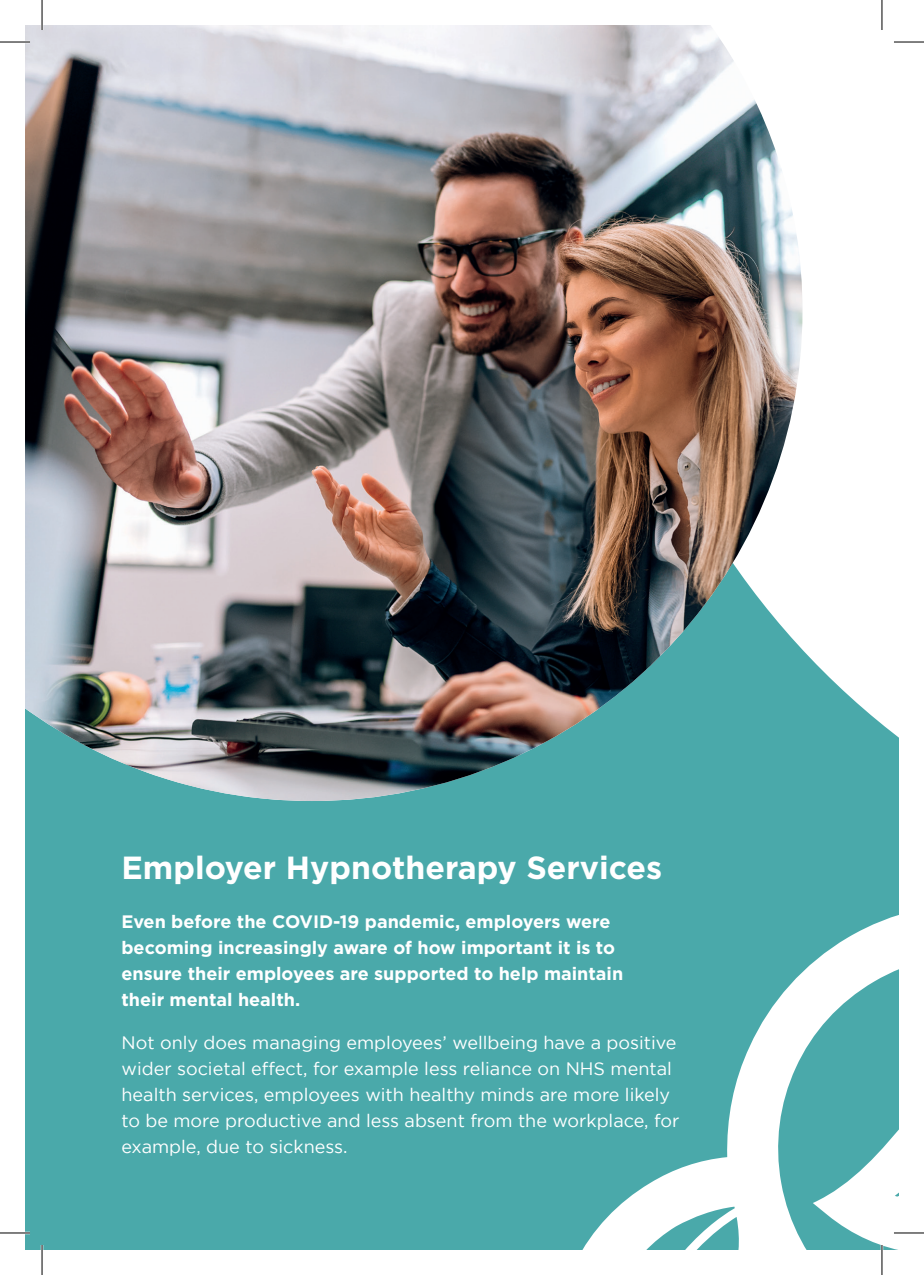
<style>
.page{position:relative;width:924px;height:1275px;background:#fff}
.page>*{position:absolute;margin:0;border:0;box-sizing:border-box;transform-origin:0 0}
.t1{font:700 32px "Gotham";color:#fff}
.t2{font:18px/26px "Gotham";color:#fff}
.t3{font:700 18px/26px "Gotham";color:#fff}
</style>
<div class="page">
<div style="left:25px;top:25px;width:873px;height:1225px;background:#4aa9aa"></div>
<div style="left:802px;top:25px;width:96px;height:712px;background:#fff"></div>
<svg style="left:582px;top:915px;width:316px;height:335px"></svg>
<img style="left:25px;top:25px;width:777px;height:776px">
<hr style="left:0;top:41px;width:30px;height:2px;background:#fff">
<hr style="left:893px;top:41px;width:30px;height:2px;background:#fff">
<hr style="left:0;top:1231px;width:30px;height:3px;background:#fff">
<hr style="left:893px;top:1231px;width:30px;height:3px;background:#fff">
<hr style="left:41px;top:0;width:2px;height:30px;background:#fff">
<hr style="left:41px;top:1245px;width:2px;height:30px;background:#fff">
<hr style="left:880px;top:0;width:2px;height:30px;background:#fff">
<hr style="left:880px;top:1245px;width:2px;height:30px;background:#fff">
<hr style="left:0;top:42px;width:30px;height:1px;background:#000">
<hr style="left:893px;top:42px;width:30px;height:1px;background:#000">
<hr style="left:0;top:1232px;width:30px;height:1px;background:#000">
<hr style="left:893px;top:1232px;width:30px;height:1px;background:#000">
<hr style="left:42px;top:0;width:1px;height:30px;background:#000">
<hr style="left:42px;top:1245px;width:1px;height:30px;background:#000">
<hr style="left:881px;top:0;width:1px;height:30px;background:#000">
<hr style="left:881px;top:1245px;width:1px;height:30px;background:#000">
<h1 class="t1" style="left:121px;top:849px;width:542px">Employer Hypnotherapy Services</h1>
<p class="t3" style="left:121px;top:908px;width:503px">Even before the COVID-19 pandemic, employers were becoming increasingly aware of how important it is to ensure their employees are supported to help maintain their mental health.</p>
<p class="t2" style="left:121px;top:1029px;width:559px">Not only does managing employees’ wellbeing have a positive wider societal effect, for example less reliance on NHS mental health services, employees with healthy minds are more likely to be more productive and less absent from the workplace, for example, due to sickness.</p>
</div>
